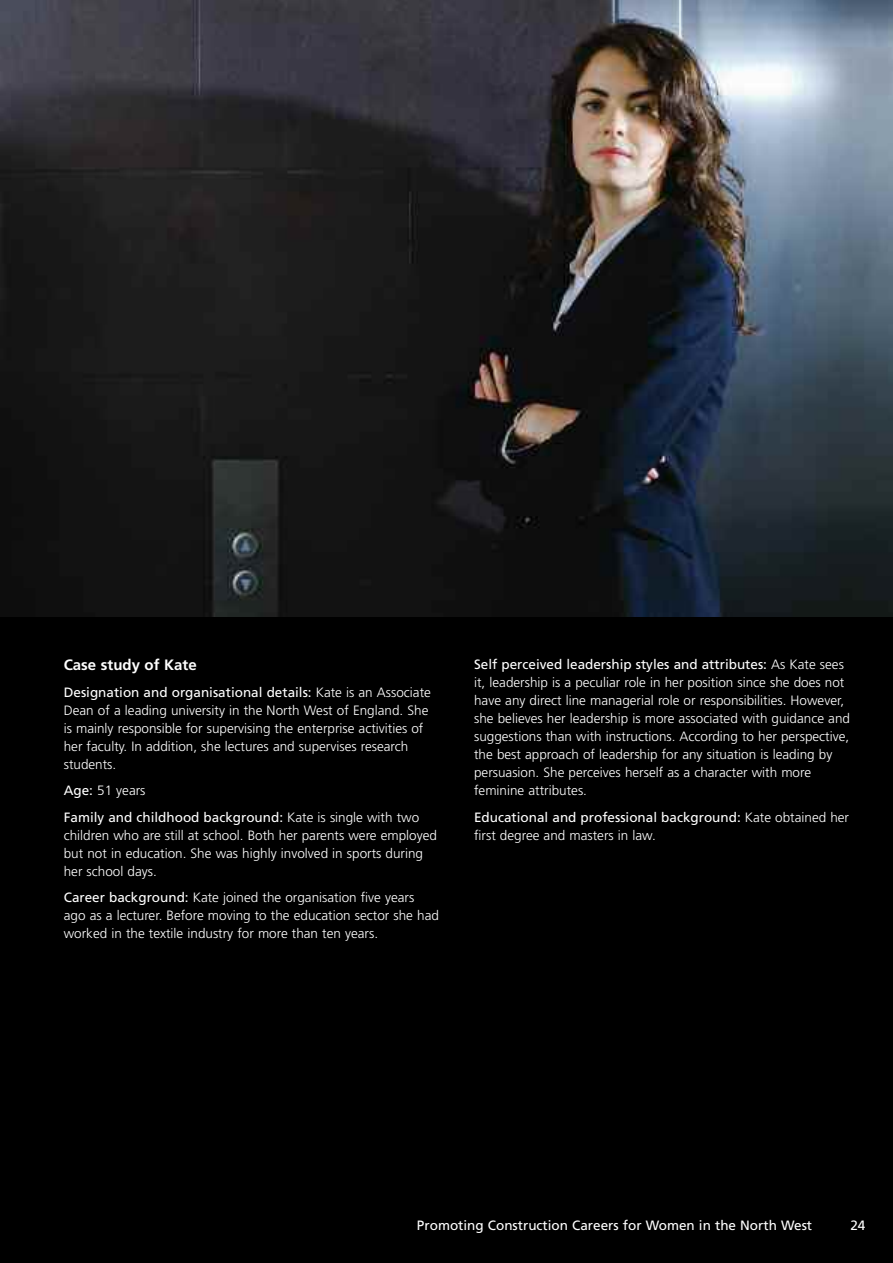
<style>
.page{position:relative;width:893px;height:1263px;background:#000}
.page>*{position:absolute;margin:0;border:0;box-sizing:border-box;transform-origin:0 0}
.t1{font:700 15px "Frutiger";color:#fff}
.t2{font:300 13.5px/18px "Frutiger";color:#fff}
.t3{font:13.5px/26.5px "Frutiger";color:#fff}
.s1{font-weight:400}
.s2{font-weight:300}
</style>
<div class="page">
<img style="left:0;top:0;width:893px;height:617px">
<p class="t1" style="left:64px;top:659px;width:134px">Case study of Kate</p>
<p class="t2" style="left:64px;top:684px;width:369px"><span class="s1">Designation and organisational details:</span> Kate is an Associate Dean of a leading university in the North West of England. She is mainly responsible for supervising the enterprise activities of her faculty. In addition, she lectures and supervises research students.</p>
<p class="t3" style="left:64px;top:778px;width:357px">Age: <span class="s2">51 years<br></span>Family and childhood background: <span class="s2">Kate is single with two</span></p>
<p class="t2" style="left:64px;top:827px;width:375px">children who are still at school. Both her parents were employed but not in education. She was highly involved in sports during her school days.</p>
<p class="t2" style="left:64px;top:890px;width:377px"><span class="s1">Career background:</span> Kate joined the organisation five years ago as a lecturer. Before moving to the education sector she had worked in the textile industry for more than ten years.</p>
<p class="t2" style="left:474px;top:657px;width:377px"><span class="s1">Self perceived leadership styles and attributes:</span> As Kate sees it, leadership is a peculiar role in her position since she does not have any direct line managerial role or responsibilities. However, she believes her leadership is more associated with guidance and suggestions than with instructions. According to her perspective, the best approach of leadership for any situation is leading by persuasion. She perceives herself as a character with more feminine attributes.</p>
<p class="t2" style="left:474px;top:809px;width:376px"><span class="s1">Educational and professional background:</span> Kate obtained her first degree and masters in law.</p>
<p class="t3" style="left:417px;top:1213px;width:397px">Promoting Construction Careers for Women in the North West</p>
<p class="t3" style="left:850px;top:1213px;width:17px">24</p>
</div>
